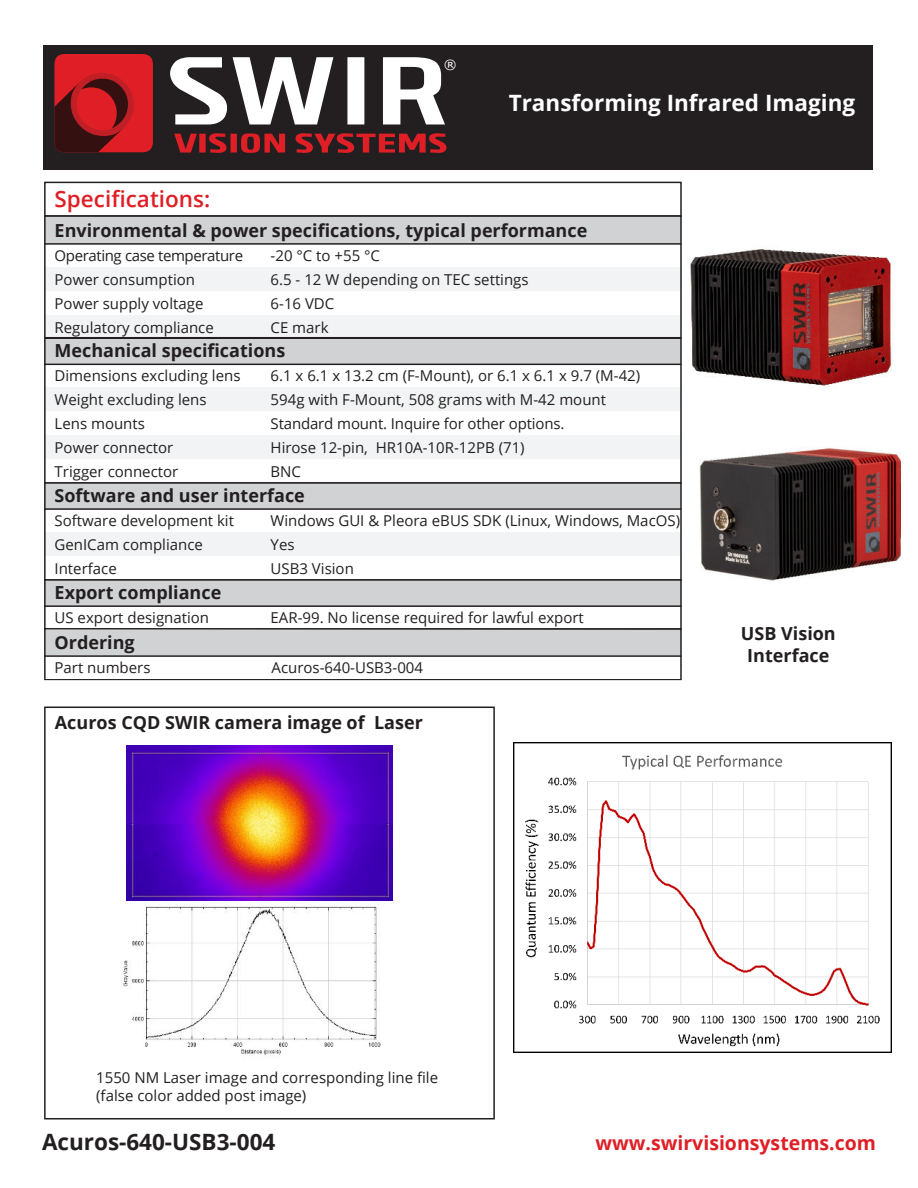
<style>
.page{position:relative;width:918px;height:1188px;background:#fff}
.page>*{position:absolute;margin:0;border:0;box-sizing:border-box;transform-origin:0 0}
.t1{font:700 22.5px "Open Sans";color:#fff}
.t2{font:700 22.5px "Open Sans";color:#231f20}
.t3{font:600 22.5px "Open Sans";color:#df1f25}
.t4{font:700 19.5px "Open Sans";color:#df1f25}
.t5{font:700 18px/21.6px "Open Sans";color:#231f20;text-align:center}
.t6{font:15px/18px "Open Sans";color:#231f20}
.t7{font:15px "Open Sans";letter-spacing:-.025em;color:#231f20}
.t8{font:12.9px "Verdana";color:#fff}
</style>
<div class="page">
<div style="left:43px;top:45px;width:830px;height:124px;background:#231f20"></div>
<div style="left:54px;top:54px;width:99px;height:98px;background:#df1f25;border-radius:11px"></div>
<svg style="left:174px;top:133px;width:273px;height:20px"></svg>
<svg style="left:170px;top:57px;width:275px;height:67px"></svg>
<svg style="left:54px;top:73px;width:80px;height:79px"></svg>
<div style="left:44px;top:707px;width:451px;height:413px;border:2px solid #231f20"></div>
<div style="left:44px;top:182px;width:638px;height:35px;border:2px solid #231f20"></div>
<div style="left:45px;top:267px;width:636px;height:24px;background:#f2f3f4"></div>
<div style="left:45px;top:217px;width:636px;height:27px;background:#d1d2d4"></div>
<div style="left:45px;top:315px;width:636px;height:24px;background:#f2f3f4"></div>
<div style="left:44px;top:215px;width:638px;height:123px;border:2px solid #231f20"></div>
<div style="left:45px;top:387px;width:636px;height:24px;background:#f2f3f4"></div>
<div style="left:45px;top:338px;width:636px;height:26px;background:#d1d2d4"></div>
<div style="left:45px;top:435px;width:636px;height:24px;background:#f2f3f4"></div>
<div style="left:44px;top:338px;width:638px;height:146px;border:2px solid #231f20"></div>
<div style="left:45px;top:532px;width:636px;height:23px;background:#f2f3f4"></div>
<div style="left:45px;top:483px;width:636px;height:26px;background:#d1d2d4"></div>
<div style="left:44px;top:482px;width:638px;height:99px;border:2px solid #231f20"></div>
<div style="left:45px;top:580px;width:636px;height:26px;background:#d1d2d4"></div>
<div style="left:44px;top:579px;width:638px;height:51px;border:2px solid #231f20"></div>
<div style="left:46px;top:630px;width:634px;height:25px;background:#d1d2d4"></div>
<div style="left:44px;top:628px;width:638px;height:52px;border:1px solid #231f20"></div>
<hr style="left:44px;top:243px;width:637px;height:2px;background:#231f20">
<hr style="left:44px;top:364px;width:637px;height:1px;background:#231f20">
<hr style="left:44px;top:508px;width:637px;height:2px;background:#231f20">
<hr style="left:44px;top:605px;width:637px;height:2px;background:#231f20">
<hr style="left:44px;top:655px;width:637px;height:2px;background:#231f20">
<img style="left:690px;top:249px;width:203px;height:139px">
<img style="left:123px;top:906px;width:258px;height:149px">
<img style="left:126px;top:745px;width:267px;height:156px">
<img style="left:699px;top:448px;width:202px;height:133px">
<img style="left:514px;top:743px;width:377px;height:309px">
<p class="t8" style="left:444px;top:59px;width:14px">®</p>
<h1 class="t1" style="left:509px;top:87px;width:348px">Transforming Infrared Imaging</h1>
<h1 class="t3" style="left:55px;top:183px;width:157px">Specifications:</h1>
<p class="t5" style="left:55px;top:219px;width:534px">Environmental &amp; power specifications, typical performance</p>
<p class="t7" style="left:55px;top:250px;width:190px">Operating case temperature</p>
<p class="t6" style="left:271px;top:248px;width:111px">-20 °C to +55 °C</p>
<p class="t6" style="left:55px;top:272px;width:142px">Power consumption</p>
<p class="t6" style="left:271px;top:272px;width:260px">6.5 - 12 W depending on TEC settings</p>
<p class="t6" style="left:55px;top:296px;width:150px">Power supply voltage</p>
<p class="t6" style="left:271px;top:296px;width:65px">6-16 VDC</p>
<p class="t6" style="left:55px;top:320px;width:161px">Regulatory compliance</p>
<p class="t6" style="left:271px;top:320px;width:59px">CE mark</p>
<p class="t5" style="left:55px;top:339px;width:232px">Mechanical specifications</p>
<p class="t6" style="left:55px;top:368px;width:187px">Dimensions excluding lens</p>
<p class="t6" style="left:271px;top:368px;width:371px">6.1 x 6.1 x 13.2 cm (F-Mount), or 6.1 x 6.1 x 9.7 (M-42)</p>
<p class="t6" style="left:55px;top:392px;width:154px">Weight excluding lens</p>
<p class="t6" style="left:271px;top:390px;width:337px">594g with F-Mount, 508 grams with M-42 mount</p>
<p class="t6" style="left:55px;top:414px;width:92px">Lens mounts</p>
<p class="t6" style="left:271px;top:414px;width:295px">Standard mount. Inquire for other options.</p>
<p class="t6" style="left:55px;top:440px;width:120px">Power connector</p>
<p class="t6" style="left:271px;top:440px;width:256px">Hirose 12-pin, HR10A-10R-12PB (71)</p>
<p class="t6" style="left:55px;top:464px;width:125px">Trigger connector</p>
<p class="t6" style="left:271px;top:464px;width:32px">BNC</p>
<p class="t5" style="left:55px;top:484px;width:252px">Software and user interface</p>
<p class="t6" style="left:55px;top:513px;width:181px">Software development kit</p>
<p class="t6" style="left:271px;top:513px;width:411px">Windows GUI &amp; Pleora eBUS SDK (Linux, Windows, MacOS)</p>
<p class="t6" style="left:55px;top:537px;width:150px">GenICam compliance</p>
<p class="t6" style="left:271px;top:537px;width:25px">Yes</p>
<p class="t6" style="left:55px;top:561px;width:64px">Interface</p>
<p class="t6" style="left:271px;top:559px;width:85px">USB3 Vision</p>
<p class="t5" style="left:55px;top:581px;width:168px">Export compliance</p>
<p class="t6" style="left:55px;top:610px;width:156px">US export designation</p>
<p class="t6" style="left:271px;top:610px;width:315px">EAR-99. No license required for lawful export</p>
<p class="t5" style="left:55px;top:632px;width:82px">Ordering</p>
<p class="t6" style="left:55px;top:661px;width:97px">Part numbers</p>
<p class="t6" style="left:272px;top:658px;width:153px">Acuros-640-USB3-004</p>
<p class="t5" style="left:55px;top:711px;width:370px">Acuros CQD SWIR camera image of Laser</p>
<p class="t5" style="left:741px;top:622px;width:96px">USB Vision<br>Interface</p>
<p class="t6" style="left:96px;top:1068px;width:343px">1550 NM Laser image and corresponding line file (false color added post image)</p>
<h1 class="t2" style="left:42px;top:1126px;width:235px">Acuros-640-USB3-004</h1>
<h2 class="t4" style="left:595px;top:1129px;width:282px">www.swirvisionsystems.com</h2>
</div>
